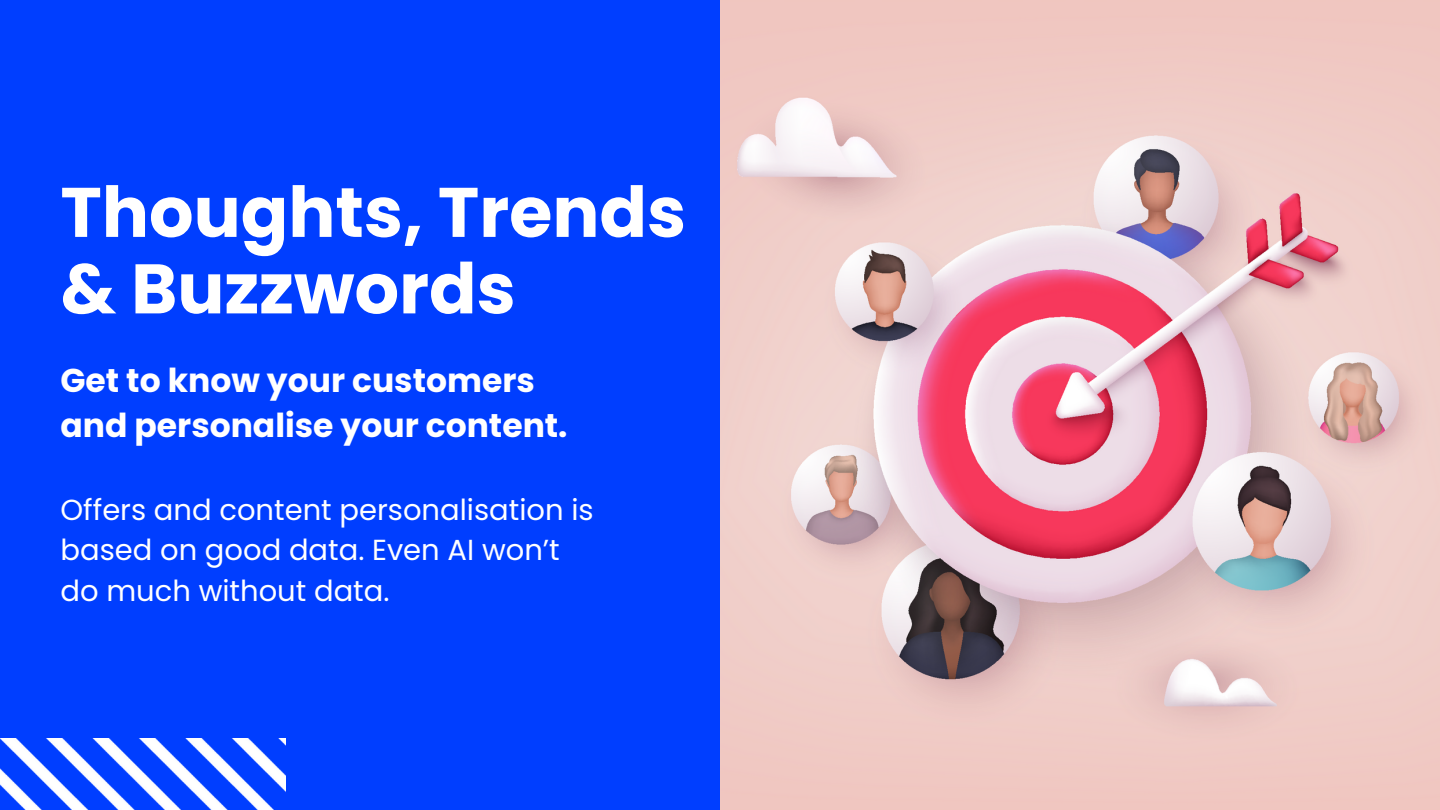
<style>
.page{position:relative;width:1440px;height:810px;background:#fff}
.page>*{position:absolute;margin:0;border:0;box-sizing:border-box;transform-origin:0 0}
.t1{font:700 70px/76.5px "Poppins";color:#fff}
.t2{font:700 33px/45.8px "Poppins";color:#fff}
.t3{font:29px/40.5px "Poppins";color:#fff}
</style>
<div class="page">
<div style="left:0;top:0;width:720px;height:810px;background:#003eff"></div>
<img style="left:0;top:739px;width:286px;height:71px">
<img style="left:720px;top:0;width:720px;height:810px">
<h1 class="t1" style="left:60px;top:174px;width:627px">Thoughts, Trends &amp; Buzzwords</h1>
<p class="t2" style="left:60px;top:357px;width:509px">Get to know your customers and personalise your content.</p>
<p class="t3" style="left:60px;top:489px;width:535px">Offers and content personalisation is based on good data. Even AI won’t do much without data.</p>
</div>
